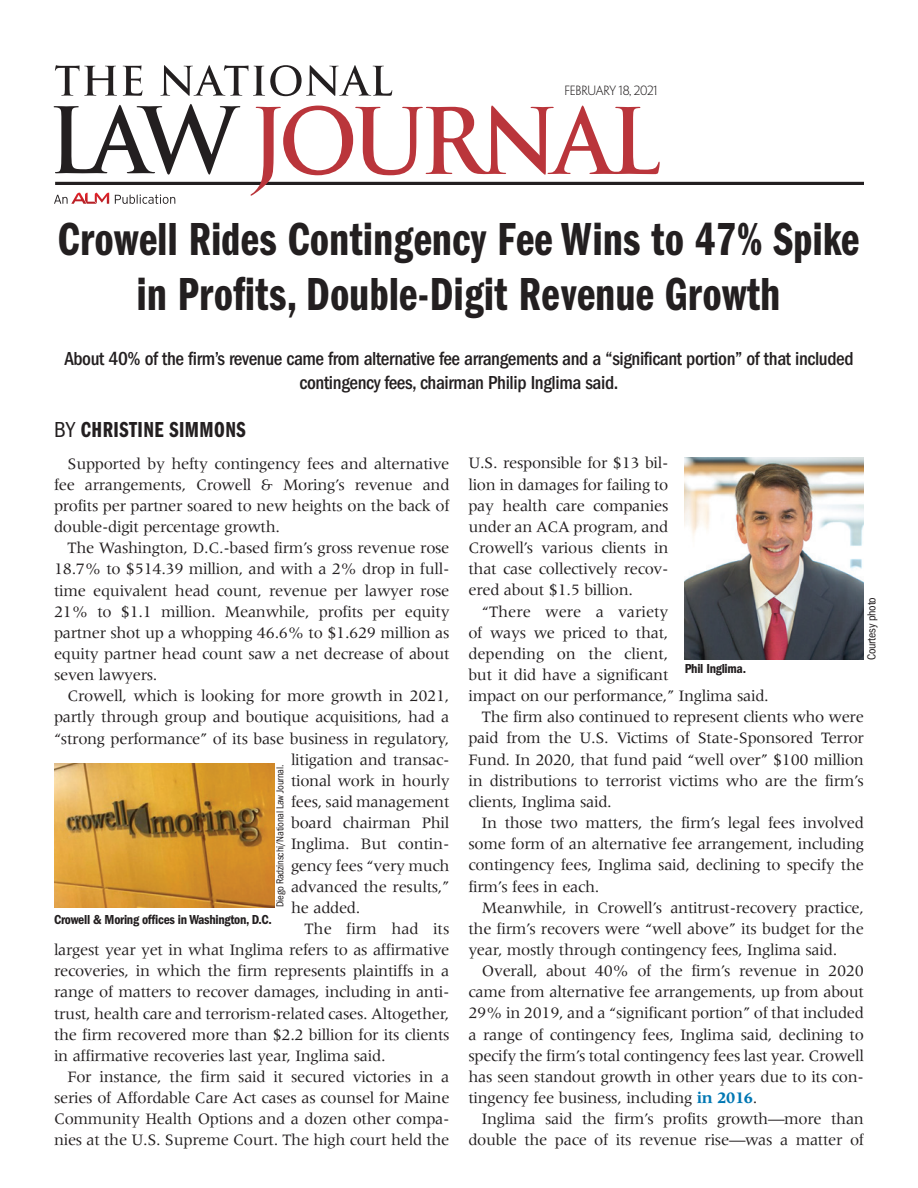
<style>
.page{position:relative;width:918px;height:1188px;background:#fff}
.page>*{position:absolute;margin:0;border:0;box-sizing:border-box;transform-origin:0 0}
.t1{font:48px/55.5px "ITC Franklin Gothic Std Dm Cp";letter-spacing:.01em;color:#231f20;text-align:center}
.t2{font:22.5px "ITC Franklin Gothic Std Dm Cp";letter-spacing:.02em;color:#231f20}
.t3{font:500 condensed 19.5px/23.9px "ITC Franklin Gothic Std";letter-spacing:-.02em;color:#231f20;text-align:center}
.t4{font:16.5px/21.1px "Meridien LT Std";letter-spacing:-.02em;color:#231f20;text-align:justify}
.t5{font:13.5px "ITC Franklin Gothic Std Dm Cd";letter-spacing:-.02em;color:#231f20}
.t6{font:300 12px "Penumbra Flare Std";letter-spacing:-.01em;color:#231f20}
.t7{font:condensed 12px "ITC Franklin Gothic Std";letter-spacing:-.02em;color:#231f20}
.t8{font:condensed 10.5px "ITC Franklin Gothic Std";letter-spacing:-.02em;color:#231f20}
.s1{font-family:"ITC Franklin Gothic Std";font-stretch:condensed}
.s2{font-weight:700;color:#0077b3}
</style>
<div class="page">
<hr style="left:55px;top:182px;width:809px;height:3px;background:#231f20">
<svg style="left:251px;top:106px;width:409px;height:90px"></svg>
<svg style="left:55px;top:65px;width:337px;height:31px"></svg>
<svg style="left:54px;top:104px;width:186px;height:71px"></svg>
<svg style="left:115px;top:194px;width:60px;height:10px"></svg>
<svg style="left:54px;top:193px;width:55px;height:11px"></svg>
<img style="left:54px;top:763px;width:221px;height:145px">
<img style="left:685px;top:457px;width:179px;height:203px">
<p class="t6" style="left:564px;top:83px;width:95px">FEBRUARY 18, 2021</p>
<h1 class="t1" style="left:58px;top:212px;width:803px">Crowell Rides Contingency Fee Wins to 47% Spike in Profits, Double-Digit Revenue Growth</h1>
<p class="t3" style="left:64px;top:347px;width:791px">About 40% of the firm’s revenue came from alternative fee arrangements and a “significant portion” of that included contingency fees, chairman Philip Inglima said.</p>
<h2 class="t2" style="left:54px;top:418px;width:193px"><span class="s1">BY</span> CHRISTINE SIMMONS</h2>
<p class="t4" style="left:54px;top:453px;width:397px;text-indent:13px">Supported by hefty contingency fees and alternative fee arrangements, Crowell &amp; Moring’s revenue and profits per partner soared to new heights on the back of double-digit percentage growth.</p>
<p class="t4" style="left:54px;top:537px;width:397px;text-indent:13px">The Washington, D.C.-based firm’s gross revenue rose 18.7% to $514.39 million, and with a 2% drop in full&shy;time equivalent head count, revenue per lawyer rose 21% to $1.1 million. Meanwhile, profits per equity partner shot up a whopping 46.6% to $1.629 million as equity partner head count saw a net decrease of about seven lawyers.</p>
<p class="t4" style="left:68px;top:685px;width:384px">Crowell, which is looking for more growth in 2021,</p>
<p class="t4" style="left:54px;top:706px;width:397px">partly through group and boutique acquisitions, had a</p>
<p class="t4" style="left:54px;top:728px;width:397px">“strong performance” of its base business in regulatory,</p>
<p class="t4" style="left:291px;top:749px;width:160px">litigation and transac-</p>
<p class="t4" style="left:291px;top:770px;width:160px">tional work in hourly</p>
<p class="t4" style="left:291px;top:791px;width:160px">fees, said management</p>
<p class="t4" style="left:291px;top:812px;width:160px">board chairman Phil</p>
<p class="t4" style="left:291px;top:833px;width:160px">Inglima. But contin-</p>
<p class="t4" style="left:291px;top:855px;width:160px">gency fees “very much</p>
<p class="t4" style="left:291px;top:876px;width:160px">advanced the results,”</p>
<p class="t4" style="left:291px;top:897px;width:71px">he added.</p>
<p class="t4" style="left:305px;top:918px;width:146px">The firm had its</p>
<p class="t4" style="left:54px;top:939px;width:397px">largest year yet in what Inglima refers to as affirmative</p>
<p class="t4" style="left:54px;top:960px;width:397px">recoveries, in which the firm represents plaintiffs in a</p>
<p class="t4" style="left:54px;top:981px;width:397px">range of matters to recover damages, including in anti-</p>
<p class="t4" style="left:54px;top:1003px;width:397px">trust, health care and terrorism-related cases. Altogether,</p>
<p class="t4" style="left:54px;top:1024px;width:397px">the firm recovered more than $2.2 billion for its clients</p>
<p class="t4" style="left:54px;top:1045px;width:333px">in affirmative recoveries last year, Inglima said.</p>
<p class="t4" style="left:67px;top:1066px;width:384px">For instance, the firm said it secured victories in a</p>
<p class="t4" style="left:54px;top:1087px;width:397px">series of Affordable Care Act cases as counsel for Maine</p>
<p class="t4" style="left:54px;top:1108px;width:397px">Community Health Options and a dozen other compa-</p>
<p class="t4" style="left:54px;top:1130px;width:397px">nies at the U.S. Supreme Court. The high court held the</p>
<p class="t8" style="left:274px;top:907px;width:144px;rotate:-90deg">Diego Radzinschi/National Law Journal.</p>
<p class="t5" style="left:54px;top:912px;width:219px">Crowell &amp; Moring offices in Washington, D.C.</p>
<p class="t4" style="left:468px;top:453px;width:202px">U.S. responsible for $13 bil&shy;lion in damages for failing to pay health care companies under an ACA program, and Crowell’s various clients in that case collectively recov&shy;ered about $1.5 billion.</p>
<p class="t4" style="left:482px;top:601px;width:188px">“There were a variety</p>
<p class="t4" style="left:468px;top:622px;width:202px">of ways we priced to that,</p>
<p class="t4" style="left:468px;top:643px;width:202px">depending on the client,</p>
<p class="t4" style="left:468px;top:664px;width:202px">but it did have a significant</p>
<p class="t4" style="left:468px;top:685px;width:302px">impact on our performance,” Inglima said.</p>
<p class="t4" style="left:482px;top:706px;width:384px">The firm also continued to represent clients who were</p>
<p class="t4" style="left:468px;top:728px;width:397px">paid from the U.S. Victims of State-Sponsored Terror</p>
<p class="t4" style="left:468px;top:749px;width:397px">Fund. In 2020, that fund paid “well over” $100 million</p>
<p class="t4" style="left:468px;top:770px;width:397px">in distributions to terrorist victims who are the firm’s</p>
<p class="t4" style="left:468px;top:791px;width:145px">clients, Inglima said.</p>
<p class="t4" style="left:482px;top:812px;width:384px">In those two matters, the firm’s legal fees involved</p>
<p class="t4" style="left:468px;top:833px;width:397px">some form of an alternative fee arrangement, including</p>
<p class="t4" style="left:468px;top:854px;width:397px">contingency fees, Inglima said, declining to specify the</p>
<p class="t4" style="left:468px;top:876px;width:133px">firm’s fees in each.</p>
<p class="t4" style="left:482px;top:897px;width:384px">Meanwhile, in Crowell’s antitrust-recovery practice,</p>
<p class="t4" style="left:468px;top:918px;width:397px">the firm’s recovers were “well above” its budget for the</p>
<p class="t4" style="left:468px;top:939px;width:370px">year, mostly through contingency fees, Inglima said.</p>
<p class="t4" style="left:482px;top:960px;width:384px">Overall, about 40% of the firm’s revenue in 2020</p>
<p class="t4" style="left:468px;top:981px;width:397px">came from alternative fee arrangements, up from about</p>
<p class="t4" style="left:468px;top:1002px;width:397px">29% in 2019, and a “significant portion” of that included</p>
<p class="t4" style="left:468px;top:1024px;width:397px">a range of contingency fees, Inglima said, declining to</p>
<p class="t4" style="left:468px;top:1045px;width:397px">specify the firm’s total contingency fees last year. Crowell</p>
<p class="t4" style="left:468px;top:1066px;width:397px">has seen standout growth in other years due to its con-</p>
<p class="t4" style="left:468px;top:1087px;width:290px">tingency fee business, including <span class="s2">in 2016</span>.</p>
<p class="t4" style="left:482px;top:1108px;width:384px">Inglima said the firm’s profits growth—more than</p>
<p class="t4" style="left:468px;top:1129px;width:397px">double the pace of its revenue rise—was a matter of</p>
<p class="t7" style="left:865px;top:660px;width:64px;rotate:-90deg">Courtesy photo</p>
<p class="t5" style="left:685px;top:661px;width:63px">Phil Inglima.</p>
</div>
